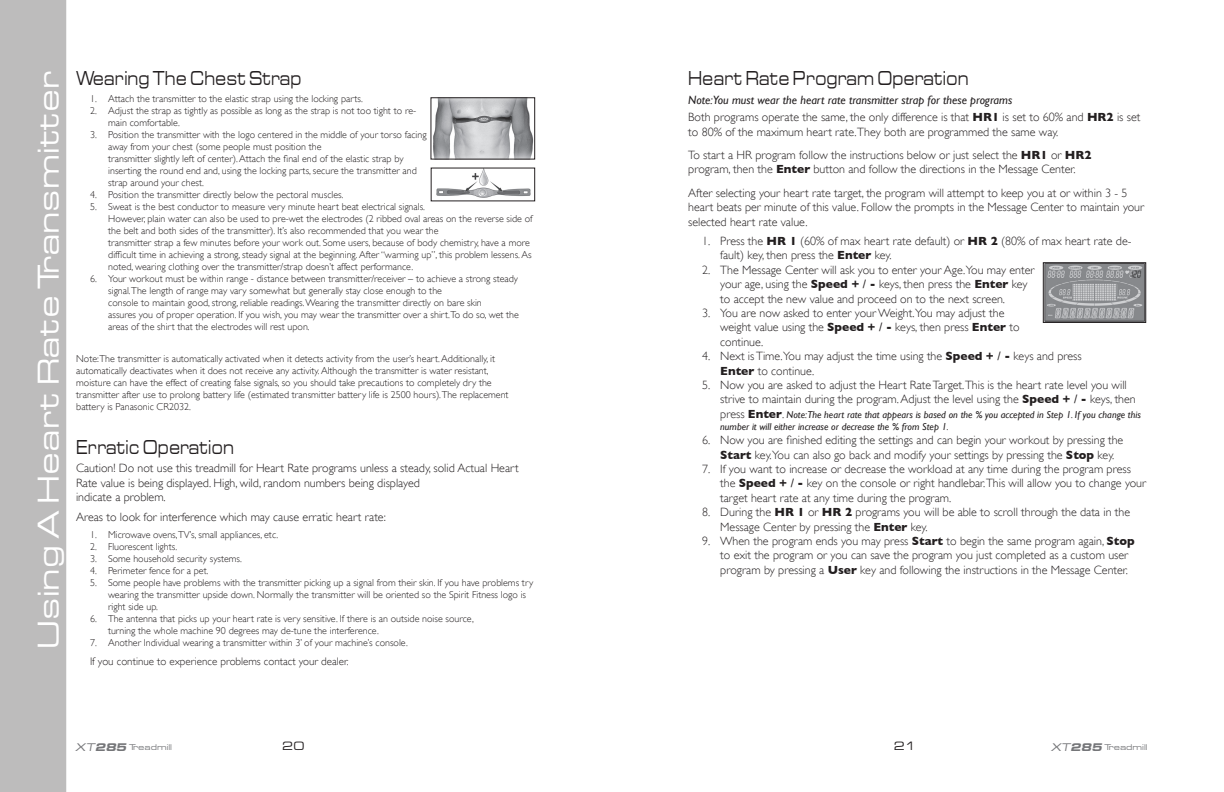
<style>
.page{position:relative;width:1224px;height:792px;background:#fff}
.page>*{position:absolute;margin:0;border:0;box-sizing:border-box;transform-origin:0 0}
.t1{font:30px "Eddmond";color:#fff}
.t2{font:20px "Eddmond";color:#231f20;scale:.73 1}
.t3{font:300 12px/14.4px "Gill Sans";color:#231f20}
.t4{font:12px "Eddmond";color:#231f20}
.t5{font:300 11px "Gill Sans";color:#231f20}
.t6{font:300 10px/12px "Gill Sans";color:#231f20}
.t7{font:italic 10px/12px "Gill Sans";color:#231f20}
.t8{font:8.2px "Eddmond";color:#757679}
.s1{font-weight:400;font-style:italic}
.s2{font-weight:700}
.s3{font-weight:400}
.s4{font-weight:300;font-style:normal;font-size:12px}
.s5{font-weight:700;font-style:normal;font-size:12px}
.s6{font-style:italic;font-size:11px}
.s7{font-weight:700;font-style:italic;font-size:11px}
</style>
<div class="page">
<img style="left:433px;top:99px;width:100px;height:58px">
<div style="left:431px;top:97px;width:104px;height:62px;border:1px solid #231f20"></div>
<img style="left:436px;top:170px;width:95px;height:28px">
<img style="left:1045px;top:264px;width:99px;height:57px">
<div style="left:1043px;top:262px;width:103px;height:61px;border:1px solid #231f20"></div>
<div style="left:0;top:0;width:66px;height:792px;background:#bdbcbc"></div>
<h1 class="t1" style="left:28px;top:649px;width:581px;rotate:-90deg">Using A Heart Rate Transmitter</h1>
<h2 class="t2" style="left:76px;top:64px;width:310px">Wearing The Chest Strap</h2>
<p class="t6" style="left:90px;top:93px;width:274px">1. Attach the transmitter to the elastic strap using the locking parts.</p>
<p class="t6" style="left:108px;top:105px;width:309px;text-indent:-18px">2. Adjust the strap as tightly as possible as long as the strap is not too tight to re&shy;main comfortable.</p>
<p class="t6" style="left:108px;top:129px;width:320px;text-indent:-18px">3. Position the transmitter with the logo centered in the middle of your torso facing away from your chest (some people must position the<br>transmitter slightly left of center). Attach the final end of the elastic strap by inserting the round end and, using the locking parts, secure the transmitter and strap around your chest.</p>
<p class="t6" style="left:90px;top:189px;width:255px">4. Position the transmitter directly below the pectoral muscles.</p>
<p class="t6" style="left:108px;top:201px;width:426px;text-indent:-18px">5. Sweat is the best conductor to measure very minute heart beat electrical signals.<br>However, plain water can also be used to pre-wet the electrodes (2 ribbed oval areas on the reverse side of the belt and both sides of the transmitter). It’s also recommended that you wear the<br>transmitter strap a few minutes before your work out. Some users, because of body chemistry, have a more difficult time in achieving a strong, steady signal at the beginning. After “warming up”, this problem lessens. As noted, wearing clothing over the transmitter/strap doesn’t affect performance.</p>
<p class="t6" style="left:108px;top:273px;width:412px;text-indent:-18px">6. Your workout must be within range - distance between transmitter/receiver – to achieve a strong steady signal.The length of range may vary somewhat but generally stay close enough to the<br>console to maintain good, strong, reliable readings. Wearing the transmitter directly on bare skin<br>assures you of proper operation. If you wish, you may wear the transmitter over a shirt.To do so, wet the areas of the shirt that the electrodes will rest upon.</p>
<p class="t6" style="left:76px;top:353px;width:434px">Note:The transmitter is automatically activated when it detects activity from the user’s heart. Additionally, it automatically deactivates when it does not receive any activity. Although the transmitter is water resistant, moisture can have the effect of creating false signals, so you should take precautions to completely dry the transmitter after use to prolong battery life (estimated transmitter battery life is 2500 hours).The replacement battery is Panasonic CR2032.</p>
<h2 class="t2" style="left:76px;top:433px;width:218px">Erratic Operation</h2>
<p class="t3" style="left:76px;top:461px;width:444px">Caution! Do not use this treadmill for Heart Rate programs unless a steady, solid Actual Heart<br>Rate value is being displayed. High, wild, random numbers being displayed<br>indicate a problem.</p>
<p class="t3" style="left:76px;top:509px;width:311px">Areas to look for interference which may cause erratic heart rate:</p>
<p class="t6" style="left:90px;top:528px;width:190px">1. Microwave ovens,TV’s, small appliances, etc.</p>
<p class="t6" style="left:90px;top:540px;width:89px">2. Fluorescent lights.</p>
<p class="t6" style="left:90px;top:552px;width:153px">3. Some household security systems.</p>
<p class="t6" style="left:90px;top:564px;width:120px">4. Perimeter fence for a pet.</p>
<p class="t6" style="left:108px;top:576px;width:427px;text-indent:-18px">5. Some people have problems with the transmitter picking up a signal from their skin. If you have problems try wearing the transmitter upside down. Normally the transmitter will be oriented so the Spirit Fitness logo is right side up.</p>
<p class="t6" style="left:108px;top:612px;width:367px;text-indent:-18px">6. The antenna that picks up your heart rate is very sensitive. If there is an outside noise source, turning the whole machine 90 degrees may de-tune the interference.</p>
<p class="t6" style="left:90px;top:636px;width:319px">7. Another Individual wearing a transmitter within 3’ of your machine’s console.</p>
<p class="t5" style="left:90px;top:655px;width:260px">If you continue to experience problems contact your dealer.</p>
<h2 class="t2" style="left:688px;top:65px;width:385px">Heart Rate Program Operation</h2>
<p class="t3" style="left:688px;top:91px;width:454px;line-height:17.4px"><span class="s1">Note:You must wear the heart rate transmitter strap for these programs<br></span>Both programs operate the same, the only difference is that <span class="s2">HR1</span> is set to 60% and <span class="s2">HR2</span> is set</p>
<p class="t3" style="left:688px;top:120px;width:405px;line-height:23.4px">to 80% of the maximum heart rate.They both are programmed the same way.<br>To start a HR program follow the instructions below or just select the <span class="s2">HR1</span> or <span class="s2">HR2</span></p>
<p class="t3" style="left:688px;top:158px;width:441px;line-height:23.4px">program, then the <span class="s2">Enter</span> button and follow the directions in the Message Center.<br>After selecting your heart rate target, the program will attempt to keep you at or within 3 - 5</p>
<p class="t3" style="left:688px;top:200px;width:457px">heart beats per minute of this value. Follow the prompts in the Message Center to maintain your selected heart rate value.</p>
<p class="t3" style="left:720px;top:234px;width:413px;text-indent:-18px">1. Press the <span class="s2">HR 1</span> (60% of max heart rate default) or <span class="s2">HR 2</span> (80% of max heart rate de&shy;fault) key, then press the <span class="s2">Enter</span> key.</p>
<p class="t3" style="left:720px;top:263px;width:316px;text-indent:-18px">2. The Message Center will ask you to enter your Age.You may enter your age, using the <span class="s2">Speed +</span> <span class="s3">/</span> <span class="s2">-</span> keys, then press the <span class="s2">Enter</span> key to accept the new value and proceed on to the next screen.</p>
<p class="t3" style="left:720px;top:306px;width:301px;text-indent:-18px">3. You are now asked to enter your Weight.You may adjust the weight value using the <span class="s2">Speed +</span> <span class="s3">/</span> <span class="s2">-</span> keys, then press <span class="s2">Enter</span> to continue.</p>
<p class="t3" style="left:720px;top:349px;width:363px;text-indent:-18px">4. Next is Time.You may adjust the time using the <span class="s2">Speed +</span> <span class="s3">/</span> <span class="s2">-</span> keys and press<br><span class="s2">Enter</span> to continue.</p>
<p class="t3" style="left:720px;top:378px;width:417px;text-indent:-18px">5. Now you are asked to adjust the Heart Rate Target.This is the heart rate level you will strive to maintain during the program. Adjust the level using the <span class="s2">Speed +</span> <span class="s3">/</span> <span class="s2">-</span> keys, then</p>
<p class="t7" style="left:720px;top:408px;width:422px"><span class="s4">press</span> <span class="s5">Enter</span><span class="s4">.</span> Note:The heart rate that appears is based on the % you accepted in Step 1. If you change this number it will either increase or decrease the % from Step 1.</p>
<p class="t3" style="left:720px;top:433px;width:405px;text-indent:-18px">6. Now you are finished editing the settings and can begin your workout by pressing the<br><span class="s2">Start</span> key.You can also go back and modify your settings by pressing the <span class="s2">Stop</span> key.</p>
<p class="t3" style="left:720px;top:462px;width:427px;text-indent:-18px">7. If you want to increase or decrease the workload at any time during the program press the <span class="s2">Speed +</span> <span class="s3">/</span> <span class="s2">-</span> key on the console or right handlebar.This will allow you to change your target heart rate at any time during the program.</p>
<p class="t3" style="left:720px;top:505px;width:411px;text-indent:-18px">8. During the <span class="s2">HR 1</span> or <span class="s2">HR 2</span> programs you will be able to scroll through the data in the<br>Message Center by pressing the <span class="s2">Enter</span> key.</p>
<p class="t3" style="left:720px;top:534px;width:416px;text-indent:-18px">9. When the program ends you may press <span class="s2">Start</span> to begin the same program again, <span class="s2">Stop </span>to exit the program or you can save the program you just completed as a custom user program by pressing a <span class="s2">User</span> key and following the instructions in the Message Center.</p>
<p class="t8" style="left:75px;top:742px;width:98px"><span class="s6">XT</span><span class="s7">285</span>Treadmill</p>
<p class="t4" style="left:282px;top:738px;width:24px">20</p>
<p class="t4" style="left:894px;top:738px;width:24px">21</p>
<p class="t8" style="left:1051px;top:742px;width:98px"><span class="s6">XT</span><span class="s7">285</span>Treadmill</p>
</div>
